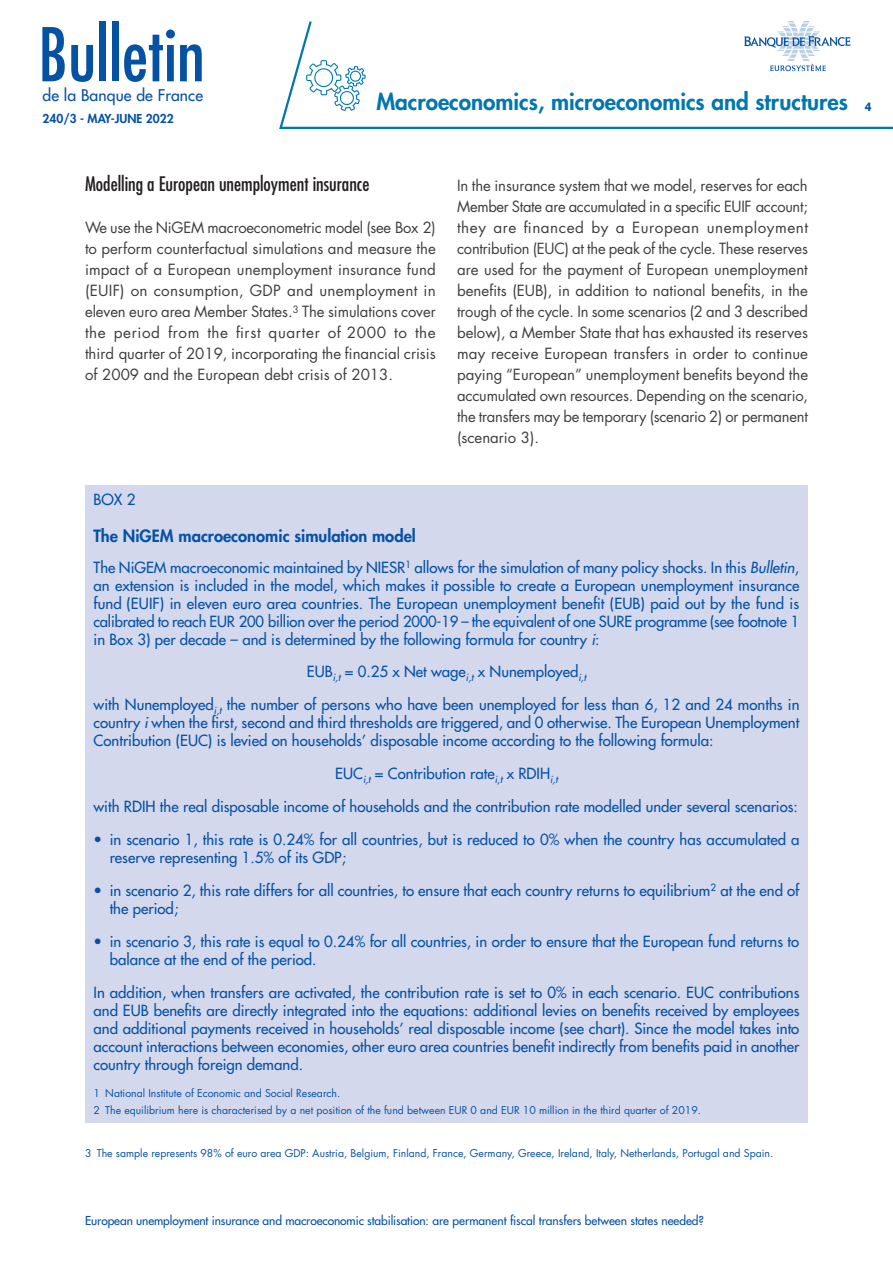
<style>
.page{position:relative;width:893px;height:1263px;background:#fff}
.page>*{position:absolute;margin:0;border:0;box-sizing:border-box;transform-origin:0 0}
.t1{font:condensed 72px "Futura Std";color:#0551a4}
.t2{font:800 22.5px "Futura Std";color:#0077ae}
.t3{font:condensed 19.5px "Futura Std";color:#231f20}
.t4{font:800 16.5px "Futura Std";color:#0551a4}
.t5{font:500 15.75px "Futura Std";letter-spacing:.01em;color:#0551a4}
.t6{font:500 15px/18px "Futura Std";color:#0551a4}
.t7{font:15px/21px "Futura Std";color:#3e3e3f;text-align:justify}
.t8{font:500 12px "Futura Std";letter-spacing:-.01em;color:#0551a4}
.t9{font:800 12px "Futura Std";color:#0551a4}
.t10{font:800 12px "Helvetica Neue LT Std";color:#0551a4;scale:.9 1}
.t11{font:10.5px/16.8px "Futura Std";color:#0551a4}
.s1{font-style:italic}
</style>
<div class="page">
<svg style="left:279px;top:21px;width:614px;height:108px"></svg>
<svg style="left:744px;top:22px;width:106px;height:49px"></svg>
<svg style="left:306px;top:60px;width:60px;height:51px"></svg>
<div style="left:85px;top:485px;width:723px;height:637px;background:#d4d8ec"></div>
<h1 class="t1" style="left:38px;top:12px;width:168px">Bulletin</h1>
<p class="t5" style="left:43px;top:86px;width:162px">de la Banque de France</p>
<p class="t9" style="left:43px;top:111px;width:133px">240/3 - MAY-JUNE 2022</p>
<h2 class="t2" style="left:376px;top:88px;width:473px">Macroeconomics, microeconomics and structures</h2>
<p class="t10" style="left:865px;top:99px;width:9px">4</p>
<h3 class="t3" style="left:85px;top:172px;width:286px">Modelling a European unemployment insurance</h3>
<p class="t7" style="left:85px;top:217px;width:352px">We use the NiGEM macroeconometric model (see Box 2) to perform counterfactual simulations and measure the impact of a European unemployment insurance fund (EUIF) on consumption, GDP and unemployment in eleven euro area Member States.<sup>3</sup> The simulations cover the period from the first quarter of 2000 to the third quarter of 2019, incorporating the financial crisis of 2009 and the European debt crisis of 2013.</p>
<p class="t7" style="left:457px;top:175px;width:353px">In the insurance system that we model, reserves for each Member State are accumulated in a specific EUIF account; they are financed by a European unemployment contribution (EUC) at the peak of the cycle. These reserves are used for the payment of European unemployment benefits (EUB), in addition to national benefits, in the trough of the cycle. In some scenarios (2 and 3 described below), a Member State that has exhausted its reserves may receive European transfers in order to continue paying “European” unemployment benefits beyond the accumulated own resources. Depending on the scenario, the transfers may be temporary (scenario 2) or permanent (scenario 3).</p>
<p class="t6" style="left:94px;top:490px;width:44px">BOX 2</p>
<p class="t4" style="left:94px;top:525px;width:324px">The NiGEM macroeconomic simulation model</p>
<p class="t6" style="left:94px;top:558px;width:707px;text-align:justify">The NiGEM macroeconomic maintained by NIESR<sup>1</sup> allows for the simulation of many policy shocks. In this <span class="s1">Bulletin</span>, an extension is included in the model, which makes it possible to create a European unemployment insurance fund (EUIF) in eleven euro area countries. The European unemployment benefit (EUB) paid out by the fund is calibrated to reach EUR 200 billion over the period 2000-19 – the equivalent of one SURE programme (see footnote 1 in Box 3) per decade – and is determined by the following formula for country <span class="s1">i</span>:</p>
<p class="t6" style="left:94px;top:655px;width:708px;line-height:32.8px;text-align:center">EUB<sub>i,t</sub> = 0.25 x Net wage<sub>i,t</sub> x Nunemployed<sub>i,t<br></sub>with Nunemployed<sub>i,t</sub> the number of persons who have been unemployed for less than 6, 12 and 24 months in</p>
<p class="t6" style="left:94px;top:714px;width:707px">country <span class="s1">i</span> when the first, second and third thresholds are triggered, and 0 otherwise. The European Unemployment<br>Contribution (EUC) is levied on households’ disposable income according to the following formula:</p>
<p class="t6" style="left:94px;top:757px;width:706px;line-height:32.8px;text-align:center">EUC<sub>i,t</sub> = Contribution rate<sub>i,t</sub> x RDIH<sub>i,t<br></sub>with RDIH the real disposable income of households and the contribution rate modelled under several scenarios:</p>
<p class="t6" style="left:110px;top:830px;width:691px;text-indent:-16px">• in scenario 1, this rate is 0.24% for all countries, but is reduced to 0% when the country has accumulated a reserve representing 1.5% of its GDP;</p>
<p class="t6" style="left:110px;top:881px;width:691px;text-indent:-16px">• in scenario 2, this rate differs for all countries, to ensure that each country returns to equilibrium<sup>2</sup> at the end of the period;</p>
<p class="t6" style="left:110px;top:932px;width:691px;text-indent:-16px">• in scenario 3, this rate is equal to 0.24% for all countries, in order to ensure that the European fund returns to balance at the end of the period.</p>
<p class="t6" style="left:94px;top:983px;width:707px;text-align:justify">In addition, when transfers are activated, the contribution rate is set to 0% in each scenario. EUC contributions and EUB benefits are directly integrated into the equations: additional levies on benefits received by employees and additional payments received in households’ real disposable income (see chart). Since the model takes into account interactions between economies, other euro area countries benefit indirectly from benefits paid in another country through foreign demand.</p>
<p class="t11" style="left:94px;top:1085px;width:609px">1 National Institute of Economic and Social Research.<br>2 The equilibrium here is characterised by a net position of the fund between EUR 0 and EUR 10 million in the third quarter of 2019.</p>
<p class="t11" style="left:85px;top:1144px;width:690px">3 The sample represents 98% of euro area GDP: Austria, Belgium, Finland, France, Germany, Greece, Ireland, Italy, Netherlands, Portugal and Spain.</p>
<p class="t8" style="left:85px;top:1213px;width:620px">European unemployment insurance and macroeconomic stabilisation: are permanent fiscal transfers between states needed?</p>
</div>
